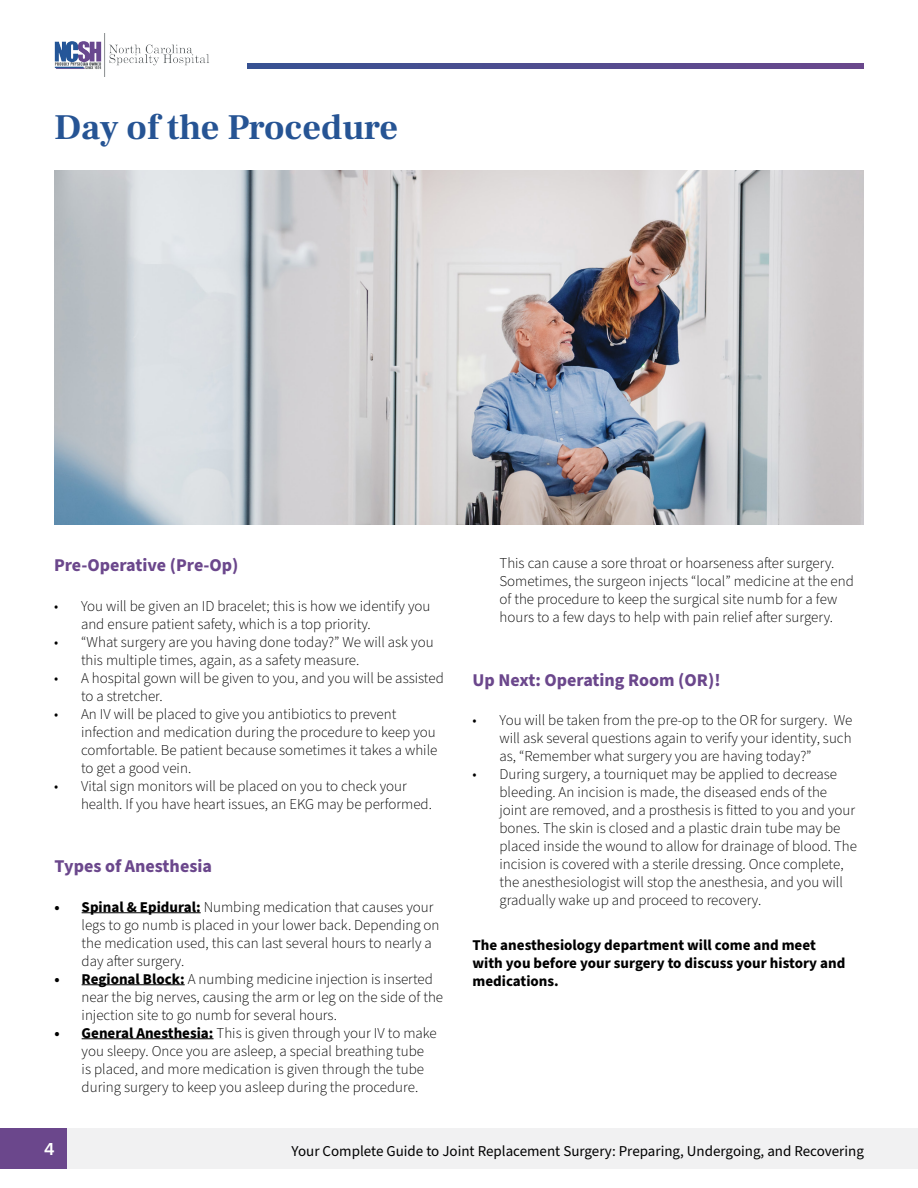
<style>
.page{position:relative;width:918px;height:1188px;background:#fff}
.page>*{position:absolute;margin:0;border:0;box-sizing:border-box;transform-origin:0 0}
.t1{font:36px "Frank Ruhl Libre";color:#265494}
.t2{font:700 18px "Source Sans Pro";color:#6b478c}
.t3{font:600 18px "Proxima Nova";color:#fff}
.t4{font:300 15px/18px "Source Sans Pro";color:#000}
.t5{font:700 15px/18px "Source Sans Pro";color:#000}
.t6{font:15px "Source Sans Pro";color:#000}
.s1{font-weight:700}
</style>
<div class="page">
<div style="left:0;top:1128px;width:68px;height:40px;background:#6b478c"></div>
<div style="left:68px;top:1128px;width:850px;height:40px;background:#f1f1f2"></div>
<svg style="left:248px;top:63px;width:616px;height:6px;background:#504c8f"></svg>
<img style="left:54px;top:34px;width:155px;height:43px">
<hr style="left:82px;top:912px;width:119px;height:1px;background:#000">
<hr style="left:82px;top:984px;width:103px;height:1px;background:#000">
<hr style="left:82px;top:1038px;width:132px;height:1px;background:#000">
<img style="left:54px;top:171px;width:810px;height:354px">
<h1 class="t1" style="left:54px;top:105px;width:346px">Day of the Procedure</h1>
<p class="t2" style="left:54px;top:553px;width:186px">Pre-Operative (Pre-Op)</p>
<p class="t4" style="left:81px;top:597px;width:351px;text-indent:-27px">• You will be given an ID bracelet; this is how we identify you and ensure patient safety, which is a top priority.</p>
<p class="t4" style="left:81px;top:633px;width:354px;text-indent:-27px">• “What surgery are you having done today?” We will ask you this multiple times, again, as a safety measure.</p>
<p class="t4" style="left:81px;top:669px;width:364px;text-indent:-27px">• A hospital gown will be given to you, and you will be assisted to a stretcher.</p>
<p class="t4" style="left:81px;top:705px;width:358px;text-indent:-27px">• An IV will be placed to give you antibiotics to prevent infection and medication during the procedure to keep you comfortable. Be patient because sometimes it takes a while to get a good vein.</p>
<p class="t4" style="left:81px;top:777px;width:352px;text-indent:-27px">• Vital sign monitors will be placed on you to check your health. If you have heart issues, an EKG may be performed.</p>
<p class="t2" style="left:55px;top:854px;width:159px">Types of Anesthesia</p>
<p class="t4" style="left:82px;top:898px;width:359px;text-indent:-27px"><span class="s1">• Spinal &amp; Epidural:</span> Numbing medication that causes your legs to go numb is placed in your lower back. Depending on the medication used, this can last several hours to nearly a day after surgery.</p>
<p class="t4" style="left:82px;top:970px;width:363px;text-indent:-27px"><span class="s1">• Regional Block:</span> A numbing medicine injection is inserted near the big nerves, causing the arm or leg on the side of the injection site to go numb for several hours.</p>
<p class="t4" style="left:82px;top:1024px;width:357px;text-indent:-27px"><span class="s1">• General Anesthesia:</span> This is given through your IV to make you sleepy. Once you are asleep, a special breathing tube is placed, and more medication is given through the tube during surgery to keep you asleep during the procedure.</p>
<p class="t4" style="left:500px;top:555px;width:356px">This can cause a sore throat or hoarseness after surgery.<br>Sometimes, the surgeon injects “local” medicine at the end of the procedure to keep the surgical site numb for a few hours to a few days to help with pain relief after surgery.</p>
<p class="t2" style="left:472px;top:667px;width:250px">Up Next: Operating Room (OR)!</p>
<p class="t4" style="left:500px;top:712px;width:354px;text-align:justify;text-indent:-27px">• You will be taken from the pre-op to the OR for surgery. We will ask several questions again to verify your identity, such as, “Remember what surgery you are having today?”</p>
<p class="t4" style="left:500px;top:766px;width:359px;text-indent:-27px">• During surgery, a tourniquet may be applied to decrease bleeding. An incision is made, the diseased ends of the joint are removed, and a prosthesis is fitted to you and your bones. The skin is closed and a plastic drain tube may be placed inside the wound to allow for drainage of blood. The incision is covered with a sterile dressing. Once complete, the anesthesiologist will stop the anesthesia, and you will gradually wake up and proceed to recovery.</p>
<p class="t5" style="left:472px;top:937px;width:374px">The anesthesiology department will come and meet with you before your surgery to discuss your history and medications.</p>
<p class="t3" style="left:44px;top:1136px;width:12px">4</p>
<p class="t6" style="left:292px;top:1141px;width:574px">Your Complete Guide to Joint Replacement Surgery: Preparing, Undergoing, and Recovering</p>
</div>
